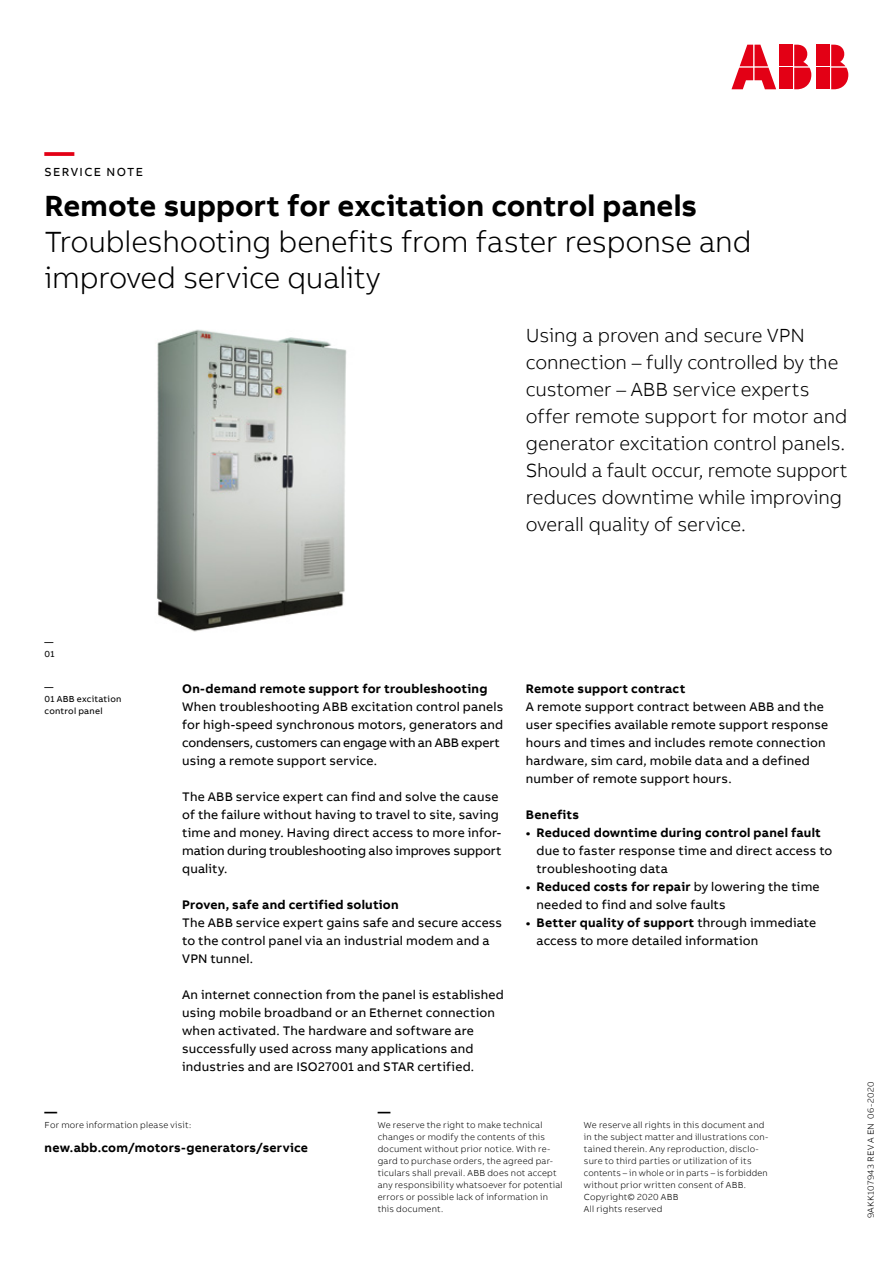
<style>
.page{position:relative;width:893px;height:1263px;background:#fff}
.page>*{position:absolute;margin:0;border:0;box-sizing:border-box;transform-origin:0 0}
.t1{font:300 30px/36px "AB Bvoice";letter-spacing:-.005em;color:#000}
.t2{font:700 30px "AB Bvoice";color:#000}
.t3{font:700 30px "AB Bvoice";color:#e30015}
.t4{font:300 19.5px/27px "AB Bvoice";letter-spacing:-.005em;color:#000}
.t5{font:12.75px/18px "AB Bvoice";letter-spacing:.015em;color:#000}
.t6{font:700 12.75px "AB Bvoice";letter-spacing:.02em;color:#000}
.t7{font:12px "AB Bvoice";letter-spacing:.12em;color:#000}
.t8{font:300 9px/12px "AB Bvoice";letter-spacing:.025em;color:#000}
.t9{font:9px/12px "AB Bvoice";letter-spacing:.025em;color:#000}
.s1{font-weight:700}
</style>
<div class="page">
<img style="left:157px;top:329px;width:190px;height:303px">
<div style="left:817px;top:45px;width:13px;height:21px;background:#e30015"></div>
<div style="left:817px;top:68px;width:13px;height:21px;background:#e30015"></div>
<svg style="left:831px;top:45px;width:17px;height:44px"></svg>
<svg style="left:731px;top:45px;width:45px;height:44px"></svg>
<div style="left:780px;top:45px;width:13px;height:21px;background:#e30015"></div>
<div style="left:780px;top:68px;width:13px;height:21px;background:#e30015"></div>
<svg style="left:794px;top:45px;width:17px;height:44px"></svg>
<h1 class="t3" style="left:45px;top:132px;width:31px">—</h1>
<p class="t7" style="left:45px;top:165px;width:100px">SERVICE NOTE</p>
<h1 class="t2" style="left:45px;top:186px;width:654px">Remote support for excitation control panels</h1>
<h1 class="t1" style="left:45px;top:223px;width:708px">Troubleshooting benefits from faster response and improved service quality</h1>
<p class="t4" style="left:526px;top:322px;width:323px">Using a proven and secure VPN connection – fully controlled by the customer – ABB service experts offer remote support for motor and generator excitation control panels.<br>Should a fault occur, remote support reduces downtime while improving overall quality of service.</p>
<p class="t9" style="left:45px;top:636px;width:11px">—<br>01</p>
<p class="t9" style="left:45px;top:681px;width:78px">—<br>01 ABB excitation control panel</p>
<p class="t6" style="left:182px;top:680px;width:307px">On-demand remote support for troubleshooting</p>
<p class="t5" style="left:182px;top:697px;width:323px">When troubleshooting ABB excitation control panels for high-speed synchronous motors, generators and condensers, customers can engage with an ABB expert using a remote support service.</p>
<p class="t5" style="left:182px;top:787px;width:321px">The ABB service expert can find and solve the cause of the failure without having to travel to site, saving time and money. Having direct access to more infor&shy;mation during troubleshooting also improves support quality.</p>
<p class="t6" style="left:182px;top:896px;width:218px">Proven, safe and certified solution</p>
<p class="t5" style="left:182px;top:913px;width:321px">The ABB service expert gains safe and secure access to the control panel via an industrial modem and a<br>VPN tunnel.</p>
<p class="t5" style="left:182px;top:985px;width:323px">An internet connection from the panel is established using mobile broadband or an Ethernet connection when activated. The hardware and software are successfully used across many applications and industries and are ISO27001 and STAR certified.</p>
<p class="t6" style="left:526px;top:680px;width:161px">Remote support contract</p>
<p class="t5" style="left:526px;top:697px;width:304px">A remote support contract between ABB and the user specifies available remote support response hours and times and includes remote connection hardware, sim card, mobile data and a defined number of remote support hours.</p>
<p class="t6" style="left:526px;top:806px;width:55px">Benefits</p>
<p class="t6" style="left:526px;top:824px;width:297px">• Reduced downtime during control panel fault</p>
<p class="t5" style="left:536px;top:841px;width:297px">due to faster response time and direct access to troubleshooting data</p>
<p class="t5" style="left:536px;top:878px;width:285px;text-indent:-11px"><span class="s1">• Reduced costs for repair</span> by lowering the time needed to find and solve faults</p>
<p class="t5" style="left:536px;top:914px;width:281px;text-indent:-11px"><span class="s1">• Better quality of support</span> through immediate access to more detailed information</p>
<p class="t6" style="left:45px;top:1103px;width:14px">—</p>
<p class="t8" style="left:45px;top:1119px;width:148px">For more information please visit:</p>
<p class="t6" style="left:45px;top:1139px;width:265px">new.abb.com/motors-generators/service</p>
<p class="t6" style="left:378px;top:1104px;width:14px">—</p>
<p class="t8" style="left:378px;top:1119px;width:186px">We reserve the right to make technical changes or modify the contents of this document without prior notice. With re&shy;gard to purchase orders, the agreed par&shy;ticulars shall prevail. ABB does not accept any responsibility whatsoever for potential errors or possible lack of information in this document.</p>
<p class="t8" style="left:584px;top:1119px;width:186px">We reserve all rights in this document and in the subject matter and illustrations con&shy;tained therein. Any reproduction, disclo&shy;sure to third parties or utilization of its contents – in whole or in parts – is forbidden without prior written consent of ABB.<br>Copyright© 2020 ABB<br>All rights reserved</p>
<p class="t8" style="left:865px;top:1218px;width:138px;rotate:-90deg">9AKK107943 REV A EN 06-2020</p>
</div>
